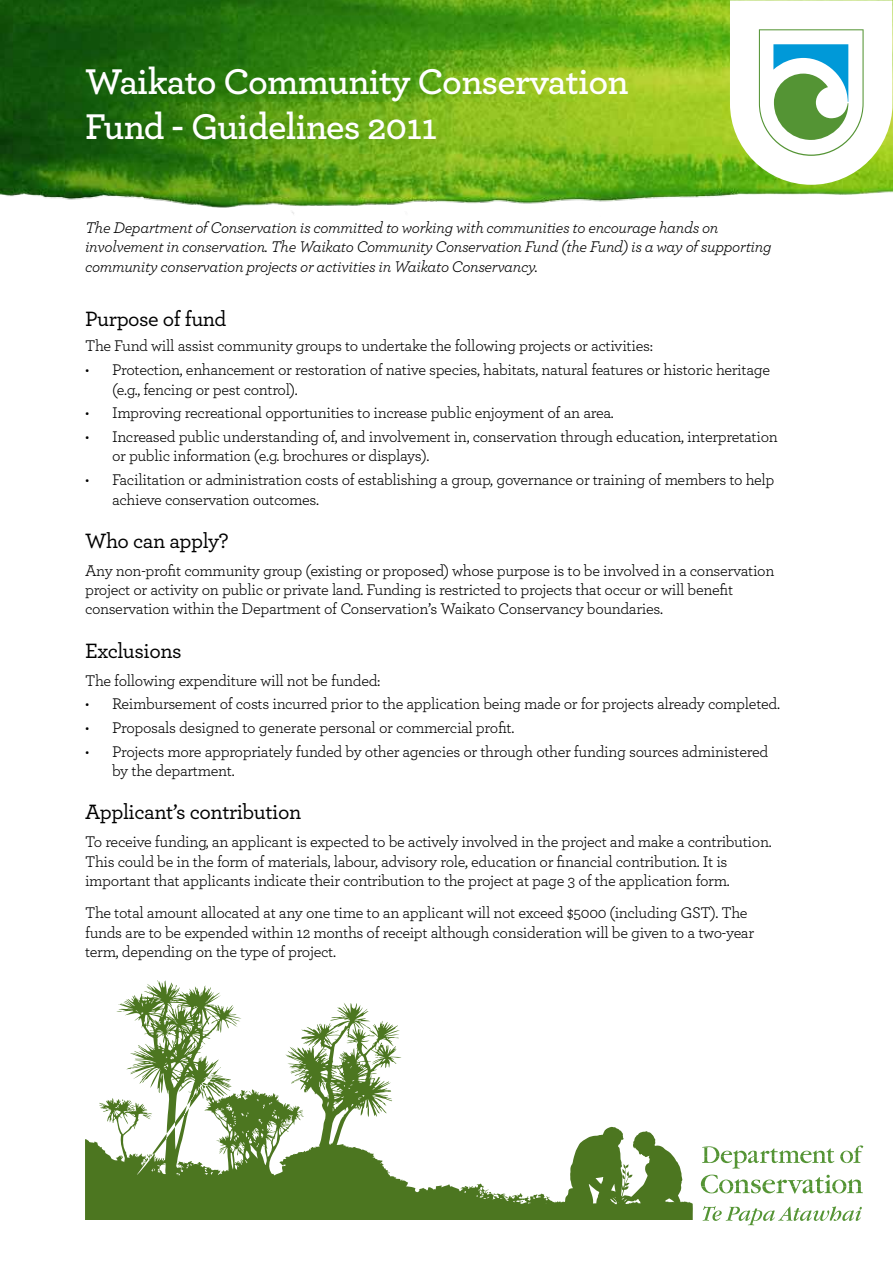
<style>
.page{position:relative;width:893px;height:1263px;background:#fff}
.page>*{position:absolute;margin:0;border:0;box-sizing:border-box;transform-origin:0 0}
.t1{font:600 37.5px/45px "Archer";letter-spacing:-.02em;color:#fff}
.t2{font:500 21.75px "Archer";letter-spacing:-.02em;color:#000}
.t3{font:16.2px/19.5px "Archer";letter-spacing:-.02em;color:#000}
.t4{font:italic 16.2px/19.5px "Archer";letter-spacing:-.02em;color:#000}
</style>
<div class="page">
<img style="left:0;top:0;width:893px;height:214px">
<svg style="left:730px;top:0;width:162px;height:185px"></svg>
<svg style="left:85px;top:980px;width:437px;height:240px"></svg>
<svg style="left:522px;top:1127px;width:171px;height:93px"></svg>
<svg style="left:703px;top:1206px;width:159px;height:19px"></svg>
<svg style="left:701px;top:1145px;width:162px;height:48px"></svg>
<h1 class="t1" style="left:85px;top:57px;width:545px">Waikato Community Conservation<br>Fund - Guidelines 2011</h1>
<p class="t4" style="left:85px;top:217px;width:688px">The Department of Conservation is committed to working with communities to encourage hands on involvement in conservation. The Waikato Community Conservation Fund (the Fund) is a way of supporting community conservation projects or activities in Waikato Conservancy.</p>
<h2 class="t2" style="left:85px;top:303px;width:143px">Purpose of fund</h2>
<p class="t3" style="left:85px;top:335px;width:569px">The Fund will assist community groups to undertake the following projects or activities:</p>
<p class="t3" style="left:112px;top:359px;width:660px;text-indent:-27px">• Protection, enhancement or restoration of native species, habitats, natural features or historic heritage (e.g., fencing or pest control).</p>
<p class="t3" style="left:85px;top:402px;width:530px">• Improving recreational opportunities to increase public enjoyment of an area.</p>
<p class="t3" style="left:112px;top:426px;width:667px;text-indent:-27px">• Increased public understanding of, and involvement in, conservation through education, interpretation or public information (e.g. brochures or displays).</p>
<p class="t3" style="left:112px;top:469px;width:664px;text-indent:-27px">• Facilitation or administration costs of establishing a group, governance or training of members to help achieve conservation outcomes.</p>
<h2 class="t2" style="left:85px;top:525px;width:145px">Who can apply?</h2>
<p class="t3" style="left:85px;top:560px;width:691px">Any non-profit community group (existing or proposed) whose purpose is to be involved in a conservation project or activity on public or private land. Funding is restricted to projects that occur or will benefit conservation within the Department of Conservation’s Waikato Conservancy boundaries.</p>
<h2 class="t2" style="left:85px;top:635px;width:98px">Exclusions</h2>
<p class="t3" style="left:85px;top:670px;width:297px">The following expenditure will not be funded:</p>
<p class="t3" style="left:85px;top:693px;width:696px">• Reimbursement of costs incurred prior to the application being made or for projects already completed.</p>
<p class="t3" style="left:85px;top:717px;width:431px">• Proposals designed to generate personal or commercial profit.</p>
<p class="t3" style="left:112px;top:741px;width:658px;text-indent:-27px">• Projects more appropriately funded by other agencies or through other funding sources administered by the department.</p>
<h2 class="t2" style="left:85px;top:796px;width:218px">Applicant’s contribution</h2>
<p class="t3" style="left:85px;top:831px;width:688px">To receive funding, an applicant is expected to be actively involved in the project and make a contribution.<br>This could be in the form of materials, labour, advisory role, education or financial contribution. It is important that applicants indicate their contribution to the project at page 3 of the application form.</p>
<p class="t3" style="left:85px;top:902px;width:671px">The total amount allocated at any one time to an applicant will not exceed $5000 (including GST). The funds are to be expended within 12 months of receipt although consideration will be given to a two-year term, depending on the type of project.</p>
</div>
